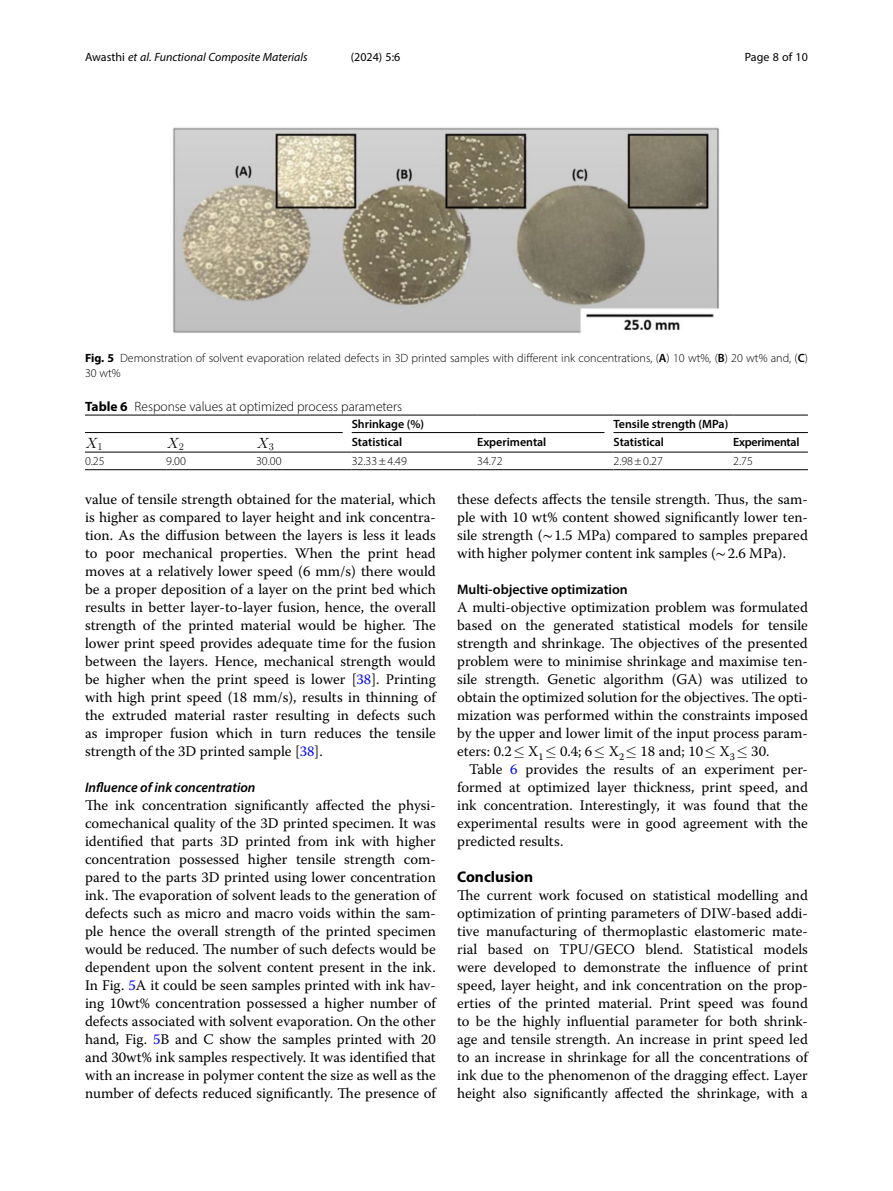
<style>
.page{position:relative;width:893px;height:1191px;background:#fff}
.page>*{position:absolute;margin:0;border:0;box-sizing:border-box;transform-origin:0 0}
.Head_1{font:700 15.45px "Myriad Pro";color:#000}
.t1{font:14.85px "CMMI12";color:#000}
.Body_Text{font:14.7px/18px "Warnock Pro";color:#000;text-align:justify}
.Body_Text_Indent{font:14.7px/18px "Warnock Pro";color:#000;text-align:justify}
.Head_3{font:italic 600 13.8px "Myriad Pro";color:#000}
.Head_2{font:600 13.8px "Myriad Pro";color:#000}
.Table_Caption{font:300 13.5px "Myriad Pro";color:#000}
.Figure_Caption{font:300 12px/15px "Myriad Pro";color:#000}
.Table_Head{font:600 12px "Myriad Pro";color:#000}
.Table_Body{font:300 12px "Myriad Pro";color:#000}
.t2{font:italic 12px "Myriad Pro";color:#000}
.t3{font:12px "Myriad Pro";color:#000}
.Table_Head_Bridge_Ru{font:600 12px "Myriad Pro";color:#000}
.Table_Head-2{font:600 12px "Myriad Pro";letter-spacing:-.025em;color:#000}
.s1{font-style:normal}
.s2{font-weight:700}
.s3{font-weight:600}
.s4{color:#00f}
.s5{font-family:"STIX"}
.s6{font-family:"CMSY10";font-size:14.85px}
</style>
<div class="page">
<hr style="left:85px;top:452px;width:81px;height:1px;background:#000">
<hr style="left:166px;top:452px;width:90px;height:1px;background:#000">
<hr style="left:256px;top:452px;width:96px;height:1px;background:#000">
<hr style="left:352px;top:452px;width:125px;height:1px;background:#000">
<hr style="left:477px;top:452px;width:136px;height:1px;background:#000">
<hr style="left:613px;top:452px;width:120px;height:1px;background:#000">
<hr style="left:733px;top:452px;width:75px;height:1px;background:#000">
<hr style="left:85px;top:469px;width:81px;height:1px;background:#000">
<hr style="left:166px;top:469px;width:90px;height:1px;background:#000">
<hr style="left:256px;top:469px;width:96px;height:1px;background:#000">
<hr style="left:352px;top:469px;width:125px;height:1px;background:#000">
<hr style="left:477px;top:469px;width:136px;height:1px;background:#000">
<hr style="left:613px;top:469px;width:120px;height:1px;background:#000">
<hr style="left:733px;top:469px;width:75px;height:1px;background:#000">
<hr style="left:613px;top:415px;width:120px;height:1px;background:#000">
<hr style="left:733px;top:415px;width:75px;height:1px;background:#000">
<hr style="left:613px;top:432px;width:120px;height:1px;background:#000">
<hr style="left:733px;top:432px;width:75px;height:1px;background:#000">
<hr style="left:352px;top:415px;width:125px;height:1px;background:#000">
<hr style="left:477px;top:415px;width:136px;height:1px;background:#000">
<hr style="left:85px;top:415px;width:81px;height:1px;background:#000">
<hr style="left:166px;top:415px;width:90px;height:1px;background:#000">
<hr style="left:256px;top:415px;width:96px;height:1px;background:#000">
<hr style="left:85px;top:432px;width:258px;height:1px;background:#000">
<hr style="left:352px;top:432px;width:252px;height:1px;background:#000">
<img style="left:172px;top:127px;width:547px;height:206px">
<p class="t2" style="left:85px;top:50px;width:224px"><span class="s1">Awasthi</span> et al. Functional Composite Materials</p>
<p class="t3" style="left:351px;top:50px;width:51px">(2024) 5:6</p>
<p class="t3" style="left:745px;top:50px;width:65px">Page 8 of 10</p>
<p class="Figure_Caption" style="left:85px;top:350px;width:724px"><span class="s2">Fig. 5</span> Demonstration of solvent evaporation related defects in 3D printed samples with different ink concentrations, (<span class="s3">A</span>) 10 wt%, (<span class="s3">B</span>) 20 wt% and, (<span class="s3">C</span>)<br>30 wt%</p>
<p class="Table_Caption" style="left:85px;top:398px;width:319px"><span class="s2">Table 6</span> Response values at optimized process parameters</p>
<p class="Table_Head_Bridge_Ru" style="left:352px;top:417px;width:74px">Shrinkage (%)</p>
<p class="Table_Head" style="left:613px;top:417px;width:116px">Tensile strength (MPa)</p>
<p class="t1" style="left:86px;top:436px;width:19px">X<sub>1</sub></p>
<p class="t1" style="left:167px;top:436px;width:19px">X<sub>2</sub></p>
<p class="t1" style="left:257px;top:436px;width:19px">X<sub>3</sub></p>
<p class="Table_Head" style="left:352px;top:434px;width:52px">Statistical</p>
<p class="Table_Head" style="left:477px;top:434px;width:71px">Experimental</p>
<p class="Table_Head" style="left:613px;top:434px;width:52px">Statistical</p>
<p class="Table_Head-2" style="left:733px;top:434px;width:68px">Experimental</p>
<p class="Table_Body" style="left:85px;top:454px;width:21px">0.25</p>
<p class="Table_Body" style="left:166px;top:454px;width:21px">9.00</p>
<p class="Table_Body" style="left:256px;top:454px;width:27px">30.00</p>
<p class="Table_Body" style="left:352px;top:454px;width:57px">32.33±4.49</p>
<p class="Table_Body" style="left:477px;top:454px;width:27px">34.72</p>
<p class="Table_Body" style="left:613px;top:454px;width:51px">2.98±0.27</p>
<p class="Table_Body" style="left:733px;top:454px;width:21px">2.75</p>
<p class="Body_Text" style="left:85px;top:490px;width:352px">value of tensile strength obtained for the material, which is higher as compared to layer height and ink concentra&shy;tion. As the diffusion between the layers is less it leads to poor mechanical properties. When the print head moves at a relatively lower speed (6 mm/s) there would be a proper deposition of a layer on the print bed which results in better layer-to-layer fusion, hence, the overall strength of the printed material would be higher. The lower print speed provides adequate time for the fusion between the layers. Hence, mechanical strength would be higher when the print speed is lower [<span class="s4">38</span>]. Printing with high print speed (18 mm/s), results in thinning of the extruded material raster resulting in defects such as improper fusion which in turn reduces the tensile strength of the 3D printed sample [<span class="s4">38</span>].</p>
<p class="Head_3" style="left:85px;top:779px;width:172px">Influence of ink concentration</p>
<p class="Body_Text" style="left:85px;top:796px;width:352px">The ink concentration significantly affected the physi&shy;comechanical quality of the 3D printed specimen. It was identified that parts 3D printed from ink with higher concentration possessed higher tensile strength com&shy;pared to the parts 3D printed using lower concentration ink. The evaporation of solvent leads to the generation of defects such as micro and macro voids within the sam&shy;ple hence the overall strength of the printed specimen would be reduced. The number of such defects would be dependent upon the solvent content present in the ink.<br>In Fig. <span class="s4">5</span>A it could be seen samples printed with ink hav&shy;ing 10wt% concentration possessed a higher number of defects associated with solvent evaporation. On the other hand, Fig. <span class="s4">5</span>B and C show the samples printed with 20 and 30wt% ink samples respectively. It was identified that with an increase in polymer content the size as well as the number of defects reduced significantly. The presence of</p>
<p class="Body_Text" style="left:457px;top:490px;width:352px">these defects affects the tensile strength. Thus, the sam&shy;ple with 10 wt% content showed significantly lower ten&shy;sile strength (<span class="s5">∼</span>1.5 MPa) compared to samples prepared with higher polymer content ink samples (<span class="s5">∼</span>2.6 MPa).</p>
<p class="Head_2" style="left:457px;top:581px;width:172px">Multi-objective optimization</p>
<p class="Body_Text" style="left:457px;top:598px;width:352px">A multi-objective optimization problem was formulated based on the generated statistical models for tensile strength and shrinkage. The objectives of the presented problem were to minimise shrinkage and maximise ten&shy;sile strength. Genetic algorithm (GA) was utilized to obtain the optimized solution for the objectives. The opti&shy;mization was performed within the constraints imposed by the upper and lower limit of the input process param&shy;eters: 0.2<span class="s6">≤</span> X<sub>1</sub><span class="s6">≤</span> 0.4; 6<span class="s6">≤</span> X<sub>2</sub><span class="s6">≤</span> 18 and; 10<span class="s6">≤</span> X<sub>3</sub><span class="s6">≤</span> 30.</p>
<p class="Body_Text_Indent" style="left:457px;top:760px;width:352px;text-indent:12px">Table <span class="s4">6</span> provides the results of an experiment per&shy;formed at optimized layer thickness, print speed, and ink concentration. Interestingly, it was found that the experimental results were in good agreement with the predicted results.</p>
<p class="Head_1" style="left:457px;top:867px;width:77px">Conclusion</p>
<p class="Body_Text" style="left:457px;top:886px;width:352px">The current work focused on statistical modelling and optimization of printing parameters of DIW-based addi&shy;tive manufacturing of thermoplastic elastomeric mate&shy;rial based on TPU/GECO blend. Statistical models were developed to demonstrate the influence of print speed, layer height, and ink concentration on the prop&shy;erties of the printed material. Print speed was found to be the highly influential parameter for both shrink&shy;age and tensile strength. An increase in print speed led to an increase in shrinkage for all the concentrations of ink due to the phenomenon of the dragging effect. Layer height also significantly affected the shrinkage, with a</p>
</div>
